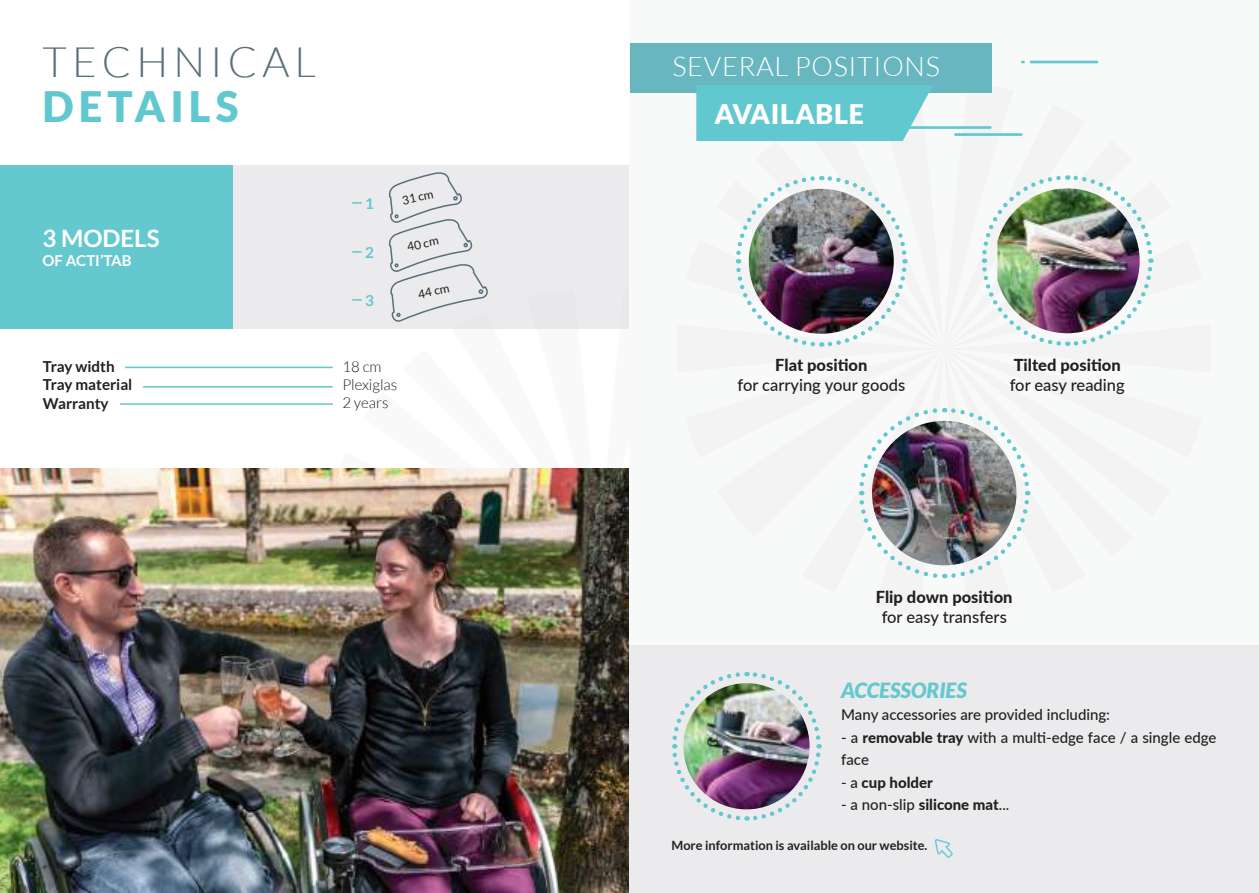
<style>
.page{position:relative;width:1259px;height:893px;background:#fff}
.page>*{position:absolute;margin:0;border:0;box-sizing:border-box;transform-origin:0 0}
.t1{font:300 42px "Lato";letter-spacing:.12em;color:#5a7079}
.t2{font:900 42px "Lato";letter-spacing:.12em;color:#62c8d0}
.t3{font:900 27.15px "Lato";letter-spacing:.025em;color:#fff}
.t4{font:300 27px "Lato";letter-spacing:.025em;color:#fff}
.t5{font:700 24px "Lato";color:#fff}
.t6{font:italic 900 21px "Lato";color:#64c9cf}
.t7{font:500 16.5px "Lato";color:#241f1f}
.t8{font:800 16.5px "Lato";color:#241f1f}
.t9{font:700 15.15px/18.1px "Lato";color:#241f1f}
.t10{font:700 15.15px "Lato";color:#62c8d0}
.t11{font:500 15px/22.5px "Lato";color:#241f1f}
.t12{font:300 15px/18px "Lato";color:#241f1f}
.t13{font:800 15px "Lato";color:#241f1f}
.t14{font:700 15px "Lato";color:#fff}
.t15{font:700 12.75px "Lato";color:#241f1f}
.t16{font:12px "Lato";color:#241f1f}
.s1{font-weight:800}
.s2{font-weight:500}
</style>
<div class="page">
<div style="left:0;top:165px;width:629px;height:164px;background:#ebeaec"></div>
<div style="left:0;top:165px;width:233px;height:164px;background:#64c9cf"></div>
<hr style="left:125px;top:367px;width:208px;height:1px;background:#62c8d0">
<hr style="left:143px;top:386px;width:190px;height:2px;background:#62c8d0">
<img style="left:0;top:468px;width:629px;height:425px">
<div style="left:629px;top:0;width:630px;height:893px;background:#f8faf9"></div>
<div style="left:629px;top:646px;width:630px;height:247px;background:#ebeaec"></div>
<hr style="left:120px;top:403px;width:213px;height:2px;background:#62c8d0">
<div style="left:630px;top:43px;width:361px;height:50px;background:#68b6bf"></div>
<hr style="left:1031px;top:61px;width:66px;height:2px;background:#62c8d0">
<img style="left:322px;top:81px;width:888px;height:777px">
<h1 class="t1" style="left:43px;top:47px;width:275px">TECHNICAL</h1>
<h1 class="t2" style="left:43px;top:83px;width:197px">DETAILS</h1>
<h3 class="t5" style="left:43px;top:228px;width:118px">3 MODELS</h3>
<p class="t14" style="left:43px;top:255px;width:91px">OF ACTI’TAB</p>
<p class="t10" style="left:365px;top:197px;width:10px">1</p>
<p class="t10" style="left:365px;top:246px;width:10px">2</p>
<p class="t10" style="left:365px;top:294px;width:10px">3</p>
<p class="t16" style="left:401px;top:196px;width:33px;rotate:-12deg">31 cm</p>
<p class="t16" style="left:406px;top:242px;width:33px;rotate:-12deg">40 cm</p>
<p class="t16" style="left:417px;top:289px;width:33px;rotate:-12deg">44 cm</p>
<p class="t9" style="left:43px;top:359px;width:91px">Tray width<br>Tray material<br>Warranty</p>
<p class="t12" style="left:342px;top:359px;width:56px">18 cm<br>Plexiglas<br>2 years</p>
<h3 class="t4" style="left:672px;top:56px;width:269px">SEVERAL POSITIONS</h3>
<h2 class="t3" style="left:714px;top:99px;width:151px">AVAILABLE</h2>
<p class="t8" style="left:775px;top:353px;width:94px">Flat position</p>
<p class="t7" style="left:737px;top:378px;width:169px">for carrying your goods</p>
<p class="t8" style="left:1013px;top:353px;width:108px">Tilted position</p>
<p class="t7" style="left:1009px;top:378px;width:116px">for easy reading</p>
<p class="t8" style="left:876px;top:585px;width:138px">Flip down position</p>
<p class="t7" style="left:881px;top:610px;width:127px">for easy transfers</p>
<h3 class="t6" style="left:841px;top:678px;width:127px">ACCESSORIES</h3>
<p class="t11" style="left:841px;top:704px;width:270px">Many accessories are provided including:</p>
<p class="t11" style="left:841px;top:727px;width:377px">- a <span class="s1">removable tray</span> with a multi-edge face / a single edge face</p>
<p class="t13" style="left:841px;top:771px;width:93px"><span class="s2">- a</span> cup holder</p>
<p class="t11" style="left:841px;top:794px;width:170px">- a non-slip <span class="s1">silicone mat</span>...</p>
<p class="t15" style="left:671px;top:840px;width:257px">More information is available on our website.</p>
</div>
